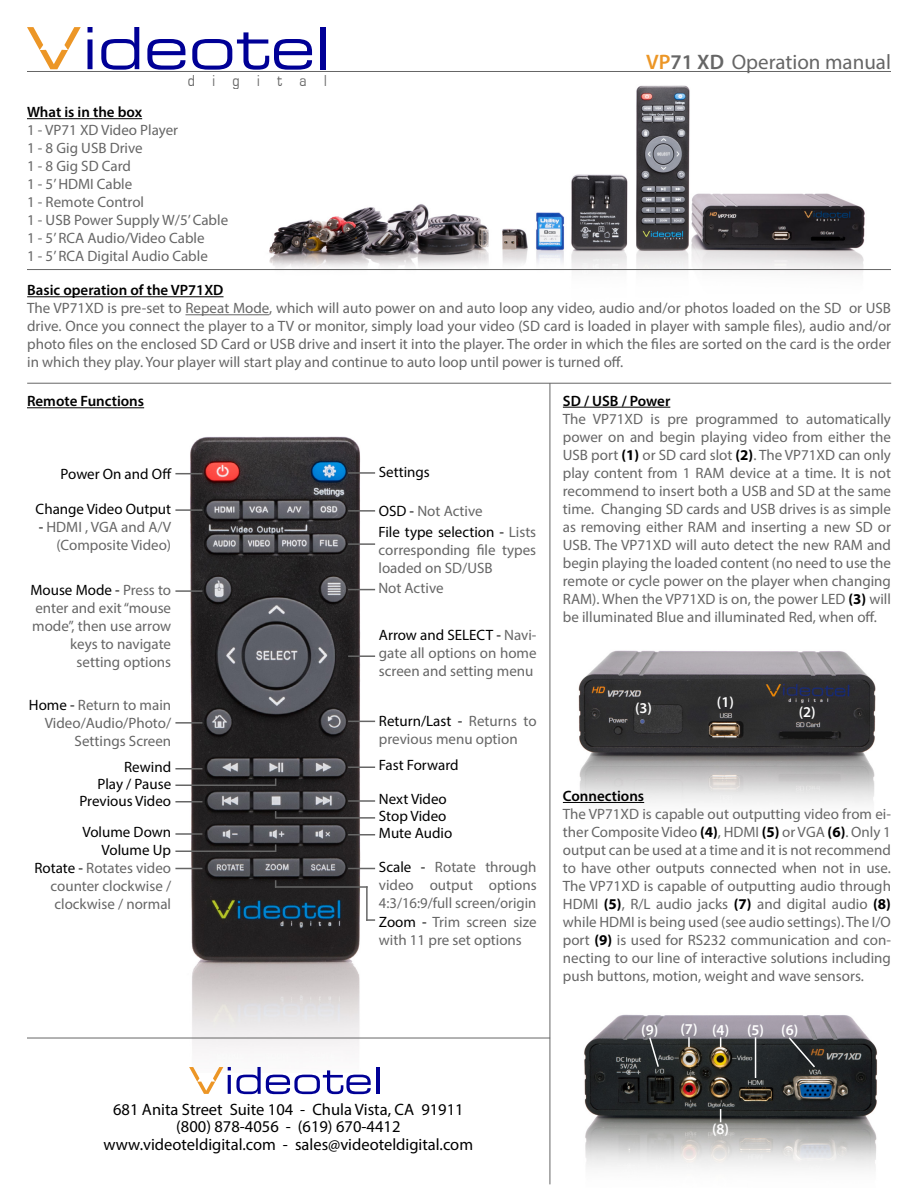
<style>
.page{position:relative;width:918px;height:1188px;background:#fff}
.page>*{position:absolute;margin:0;border:0;box-sizing:border-box;transform-origin:0 0}
.t1{font:21px "Myriad Pro";color:#666}
.t2{font:16.5px/17.4px "Myriad Pro";color:#000;text-align:center}
.t3{font:16.35px "Eurostile";letter-spacing:1.25em;color:#666;scale:.86 1}
.t4{font:15px/18px "Myriad Pro";color:#666;text-align:justify}
.t5{font:15px/16.6px "Myriad Pro";color:#000}
.t6{font:600 15px "Myriad Pro";color:#000}
.t7{font:600 15px "Myriad Pro";color:#fff}
.s1{font-weight:600;color:#ec9626}
.s2{font-weight:600}
.s3{color:#000}
.s4{color:#666}
.s5{font-weight:700;color:#000}
</style>
<div class="page">
<img style="left:248px;top:85px;width:617px;height:231px">
<hr style="left:27px;top:118px;width:115px;height:1px;background:#000">
<hr style="left:27px;top:296px;width:197px;height:1px;background:#000">
<hr style="left:185px;top:314px;width:84px;height:1px;background:#666">
<svg style="left:88px;top:27px;width:5px;height:42px"></svg>
<svg style="left:101px;top:27px;width:38px;height:43px"></svg>
<svg style="left:147px;top:39px;width:38px;height:31px"></svg>
<svg style="left:192px;top:32px;width:120px;height:38px"></svg>
<div style="left:321px;top:27px;width:5px;height:42px;background:#000096"></div>
<svg style="left:27px;top:27px;width:54px;height:42px"></svg>
<hr style="left:27px;top:71px;width:864px;height:1px;background:#666">
<hr style="left:27px;top:269px;width:864px;height:1px;background:#666">
<hr style="left:27px;top:383px;width:864px;height:1px;background:#666">
<img style="left:151px;top:436px;width:235px;height:636px">
<img style="left:584px;top:1014px;width:293px;height:155px">
<hr style="left:27px;top:407px;width:117px;height:1px;background:#000">
<hr style="left:550px;top:383px;width:1px;height:801px;background:#666">
<img style="left:562px;top:650px;width:314px;height:154px">
<svg style="left:175px;top:473px;width:27px;height:1px"></svg>
<hr style="left:175px;top:509px;width:27px;height:2px;background:#666">
<hr style="left:175px;top:590px;width:27px;height:2px;background:#666">
<hr style="left:348px;top:472px;width:27px;height:2px;background:#666">
<hr style="left:348px;top:510px;width:27px;height:2px;background:#666">
<hr style="left:348px;top:543px;width:27px;height:2px;background:#666">
<svg style="left:348px;top:589px;width:27px;height:1px"></svg>
<hr style="left:175px;top:722px;width:27px;height:2px;background:#666">
<hr style="left:348px;top:655px;width:27px;height:2px;background:#666">
<svg style="left:348px;top:721px;width:27px;height:1px"></svg>
<hr style="left:348px;top:766px;width:27px;height:2px;background:#666">
<hr style="left:348px;top:800px;width:27px;height:2px;background:#666">
<hr style="left:348px;top:834px;width:27px;height:2px;background:#666">
<svg style="left:348px;top:868px;width:27px;height:1px"></svg>
<hr style="left:175px;top:768px;width:27px;height:2px;background:#666">
<svg style="left:175px;top:801px;width:27px;height:1px"></svg>
<hr style="left:175px;top:833px;width:27px;height:2px;background:#666">
<svg style="left:175px;top:868px;width:27px;height:1px"></svg>
<hr style="left:175px;top:784px;width:101px;height:2px;background:#666">
<hr style="left:276px;top:817px;width:99px;height:2px;background:#666">
<hr style="left:175px;top:850px;width:101px;height:2px;background:#666">
<hr style="left:275px;top:886px;width:93px;height:2px;background:#666">
<hr style="left:366px;top:886px;width:2px;height:35px;background:#666">
<svg style="left:366px;top:919px;width:9px;height:2px"></svg>
<hr style="left:563px;top:407px;width:107px;height:1px;background:#000">
<hr style="left:563px;top:802px;width:81px;height:1px;background:#000">
<hr style="left:27px;top:1038px;width:523px;height:1px;background:#666">
<hr style="left:755px;top:1037px;width:1px;height:41px;background:#fff">
<svg style="left:688px;top:1037px;width:2px;height:10px"></svg>
<svg style="left:720px;top:1109px;width:1px;height:13px"></svg>
<svg style="left:648px;top:1036px;width:12px;height:33px"></svg>
<svg style="left:787px;top:1036px;width:30px;height:33px"></svg>
<hr style="left:376px;top:1067px;width:3px;height:27px;background:#000096">
<svg style="left:189px;top:1067px;width:182px;height:27px"></svg>
<p class="t3" style="left:188px;top:72px;width:163px">digital</p>
<h1 class="t1" style="left:646px;top:49px;width:246px"><span class="s1">VP</span><span class="s2">71 XD</span> Operation manual</h1>
<p class="t6" style="left:27px;top:103px;width:117px">What is in the box</p>
<p class="t4" style="left:27px;top:121px;width:203px;text-align:left">1 - VP71 XD Video Player<br>1 - 8 Gig USB Drive<br>1 - 8 Gig SD Card<br>1 - 5’ HDMI Cable<br>1 - Remote Control<br>1 - USB Power Supply W/5’ Cable<br>1 - 5’ RCA Audio/Video Cable<br>1 - 5’ RCA Digital Audio Cable</p>
<p class="t6" style="left:27px;top:281px;width:198px">Basic operation of the VP71XD</p>
<p class="t4" style="left:27px;top:299px;width:866px">The VP71XD is pre-set to Repeat Mode, which will auto power on and auto loop any video, audio and/or photos loaded on the SD or USB drive. Once you connect the player to a TV or monitor, simply load your video (SD card is loaded in player with sample files), audio and/or photo files on the enclosed SD Card or USB drive and insert it into the player. The order in which the files are sorted on the card is the order in which they play. Your player will start play and continue to auto loop until power is turned off.</p>
<p class="t6" style="left:27px;top:392px;width:119px">Remote Functions</p>
<p class="t5" style="left:61px;top:465px;width:113px">Power On and Off</p>
<p class="t5" style="left:36px;top:500px;width:137px">Change Video Output</p>
<p class="t4" style="left:39px;top:518px;width:134px;text-align:right"><span class="s3">-</span> HDMI , VGA and A/V (Composite Video)</p>
<p class="t4" style="left:30px;top:581px;width:142px;text-align:right"><span class="s3">Mouse Mode -</span> Press to enter and exit “mouse mode”, then use arrow keys to navigate setting options</p>
<p class="t4" style="left:29px;top:696px;width:144px;text-align:right"><span class="s3">Home -</span> Return to main<br>Video/Audio/Photo/<br>Settings Screen</p>
<p class="t5" style="left:80px;top:759px;width:93px;text-align:right">Rewind<br>Play / Pause<br>Previous Video</p>
<p class="t4" style="left:34px;top:823px;width:138px;text-align:right"><span class="s3">Volume Down<br>Volume Up<br>Rotate -</span> Rotates video counter clockwise / clockwise / normal</p>
<p class="t5" style="left:379px;top:464px;width:53px">Settings</p>
<p class="t5" style="left:379px;top:499px;width:159px;line-height:21.9px">OSD - <span class="s4">Not Active<br></span>File type selection - <span class="s4">Lists</span></p>
<p class="t4" style="left:378px;top:541px;width:159px;line-height:18.6px;text-align:left">corresponding file types loaded on SD/USB<br>Not Active</p>
<p class="t4" style="left:379px;top:626px;width:159px"><span class="s3">Arrow and SELECT -</span> Navi&shy;gate all options on home screen and setting menu</p>
<p class="t4" style="left:379px;top:712px;width:159px"><span class="s3">Return/Last -</span> Returns to previous menu option</p>
<p class="t5" style="left:379px;top:757px;width:81px">Fast Forward</p>
<p class="t5" style="left:379px;top:790px;width:75px;line-height:17.1px">Next Video<br>Stop Video<br>Mute Audio</p>
<p class="t4" style="left:379px;top:858px;width:159px"><span class="s3">Scale -</span> Rotate through video output options 4:3/16:9/full screen/origin <span class="s3">Zoom -</span> Trim screen size with 11 pre set options</p>
<p class="t2" style="left:104px;top:1100px;width:371px">681 Anita Street Suite 104 - Chula Vista, CA 91911 (800) 878-4056 - (619) 670-4412 www.videoteldigital.com - sales@videoteldigital.com</p>
<p class="t6" style="left:563px;top:391px;width:109px">SD / USB / Power</p>
<p class="t4" style="left:563px;top:409px;width:330px">The VP71XD is pre programmed to automatically power on and begin playing video from either the USB port <span class="s5">(1)</span> or SD card slot <span class="s5">(2)</span>. The VP71XD can only play content from 1 RAM device at a time. It is not recommend to insert both a USB and SD at the same time. Changing SD cards and USB drives is as simple as removing either RAM and inserting a new SD or USB. The VP71XD will auto detect the new RAM and begin playing the loaded content (no need to use the remote or cycle power on the player when changing RAM). When the VP71XD is on, the power LED <span class="s5">(3)</span> will be illuminated Blue and illuminated Red, when off.</p>
<p class="t7" style="left:635px;top:699px;width:19px">(3)</p>
<p class="t7" style="left:717px;top:693px;width:19px">(1)</p>
<p class="t7" style="left:799px;top:702px;width:19px">(2)</p>
<p class="t6" style="left:563px;top:786px;width:83px">Connections</p>
<p class="t4" style="left:563px;top:805px;width:330px">The VP71XD is capable out outputting video from ei&shy;ther Composite Video <span class="s5">(4)</span>, HDMI <span class="s5">(5)</span> or VGA <span class="s5">(6)</span>. Only 1 output can be used at a time and it is not recommend to have other outputs connected when not in use.<br>The VP71XD is capable of outputting audio through HDMI <span class="s5">(5)</span>, R/L audio jacks <span class="s5">(7)</span> and digital audio <span class="s5">(8) </span>while HDMI is being used (see audio settings). The I/O port <span class="s5">(9)</span> is used for RS232 communication and con&shy;necting to our line of interactive solutions including push buttons, motion, weight and wave sensors.</p>
<p class="t7" style="left:641px;top:1020px;width:159px">(9) (7) (4) (5) (6)</p>
<p class="t7" style="left:712px;top:1119px;width:19px">(8)</p>
</div>
